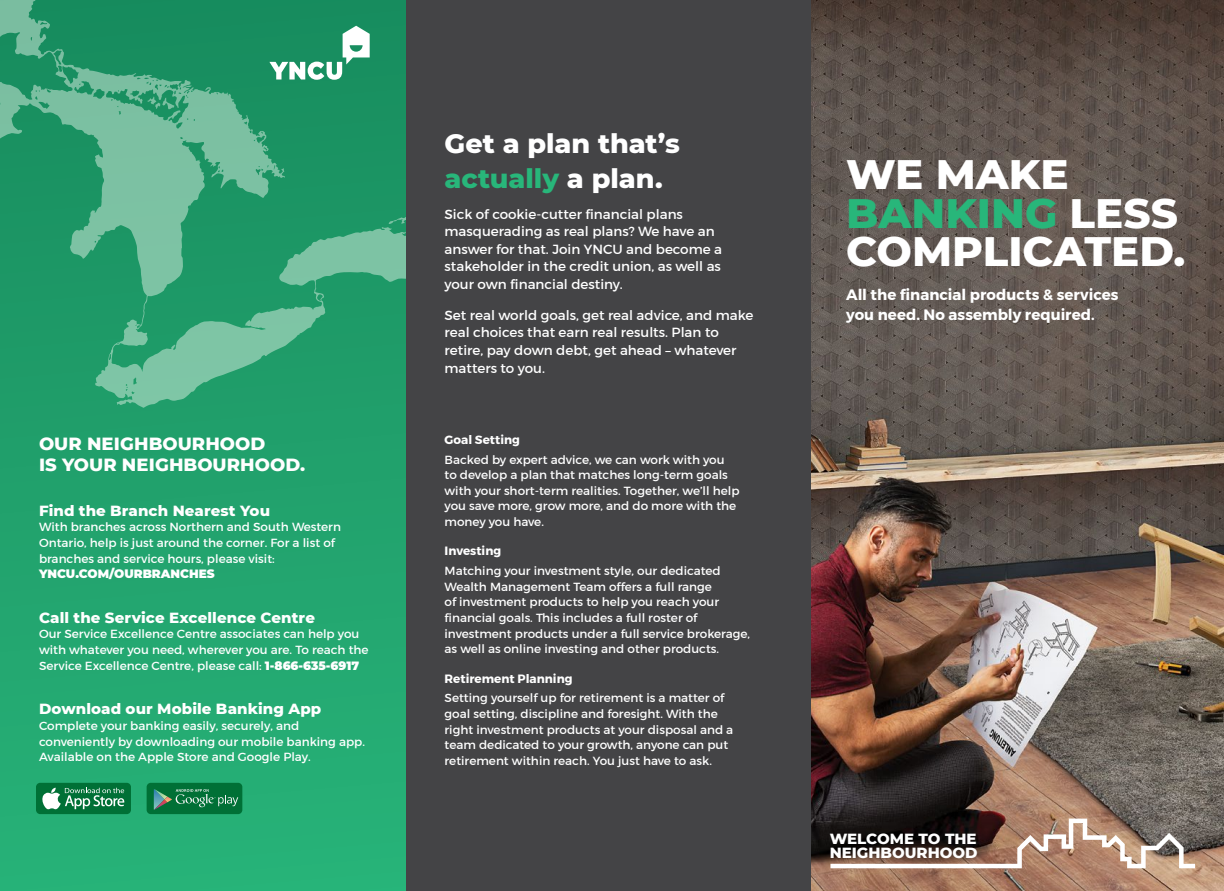
<style>
.page{position:relative;width:1224px;height:891px;background:#fff}
.page>*{position:absolute;margin:0;border:0;box-sizing:border-box;transform-origin:0 0}
.t1{font:800 42px/38.7px "Montserrat";color:#fff}
.t2{font:800 27px/34.5px "Montserrat";color:#fff}
.t3{font:800 18px/21px "Montserrat";letter-spacing:.005em;color:#fff}
.t4{font:800 15px/14.2px "Montserrat";letter-spacing:.005em;color:#fff}
.t5{font:700 15px/19.5px "Montserrat";color:#fff}
.t6{font:13.5px/17.5px "Montserrat";color:#fff}
.t7{font:12px/15.6px "Montserrat";color:#fff}
.t8{font:700 12px "Montserrat";color:#fff}
.t9{font:900 12px "Montserrat";color:#fff}
.s1{font-weight:900}
.s2{color:#28b67a}
</style>
<div class="page">
<img style="left:810px;top:0;width:414px;height:540px">
<div style="left:556px;top:540px;width:668px;height:351px;background:#000;opacity:.54"></div>
<svg style="left:830px;top:819px;width:365px;height:49px;background:#7c675b"></svg>
<div style="left:405px;top:0;width:405px;height:891px;background:#444446"></div>
<div style="left:0;top:0;width:405px;height:891px;background:#24a871"></div>
<svg style="left:0;top:0;width:405px;height:408px;fill:#1d9967"></svg>
<svg style="left:269px;top:26px;width:101px;height:54px;background:#55ac8a"></svg>
<div style="left:36px;top:783px;width:95px;height:31px;background:#007036;border-radius:4px"></div>
<svg style="left:42px;top:788px;width:82px;height:21px"></svg>
<div style="left:147px;top:783px;width:95px;height:31px;background:#007036;border-radius:4px"></div>
<svg style="left:154px;top:789px;width:84px;height:21px"></svg>
<h3 class="t3" style="left:39px;top:432px;width:268px">OUR NEIGHBOURHOOD<br>IS YOUR NEIGHBOURHOOD.</h3>
<p class="t4" style="left:39px;top:503px;width:232px">Find the Branch Nearest You</p>
<p class="t7" style="left:39px;top:519px;width:303px">With branches across Northern and South Western<br>Ontario, help is just around the corner. For a list of branches and service hours, please visit:</p>
<p class="t9" style="left:39px;top:565px;width:177px">YNCU.COM/OURBRANCHES</p>
<p class="t4" style="left:39px;top:610px;width:277px">Call the Service Excellence Centre</p>
<p class="t7" style="left:39px;top:626px;width:331px">Our Service Excellence Centre associates can help you with whatever you need, wherever you are. To reach the<br>Service Excellence Centre, please call: <span class="s1">1-866-635-6917</span></p>
<p class="t4" style="left:39px;top:701px;width:284px">Download our Mobile Banking App</p>
<p class="t7" style="left:39px;top:718px;width:327px">Complete your banking easily, securely, and conveniently by downloading our mobile banking app.<br>Available on the Apple Store and Google Play.</p>
<h2 class="t2" style="left:444px;top:125px;width:237px">Get a plan that’s <span class="s2">actually</span> a plan.</h2>
<p class="t6" style="left:444px;top:205px;width:279px">Sick of cookie-cutter financial plans masquerading as real plans? We have an answer for that. Join YNCU and become a stakeholder in the credit union, as well as your own financial destiny.</p>
<p class="t6" style="left:444px;top:306px;width:310px">Set real world goals, get real advice, and make real choices that earn real results. Plan to retire, pay down debt, get ahead – whatever matters to you.</p>
<p class="t8" style="left:444px;top:432px;width:77px">Goal Setting</p>
<p class="t7" style="left:444px;top:452px;width:296px">Backed by expert advice, we can work with you to develop a plan that matches long-term goals with your short-term realities. Together, we’ll help you save more, grow more, and do more with the money you have.</p>
<p class="t8" style="left:444px;top:544px;width:58px">Investing</p>
<p class="t7" style="left:444px;top:563px;width:307px">Matching your investment style, our dedicated Wealth Management Team offers a full range<br>of investment products to help you reach your financial goals. This includes a full roster of investment products under a full service brokerage, as well as online investing and other products.</p>
<p class="t8" style="left:444px;top:671px;width:129px">Retirement Planning</p>
<p class="t7" style="left:444px;top:690px;width:290px">Setting yourself up for retirement is a matter of goal setting, discipline and foresight. With the right investment products at your disposal and a team dedicated to your growth, anyone can put retirement within reach. You just have to ask.</p>
<h1 class="t1" style="left:846px;top:153px;width:341px">WE MAKE<br><span class="s2">BANKING</span> LESS<br>COMPLICATED.</h1>
<p class="t5" style="left:846px;top:285px;width:274px">All the financial products &amp; services you need. No assembly required.</p>
<p class="t4" style="left:829px;top:830px;width:149px">WELCOME TO THE<br>NEIGHBOURHOOD</p>
</div>
